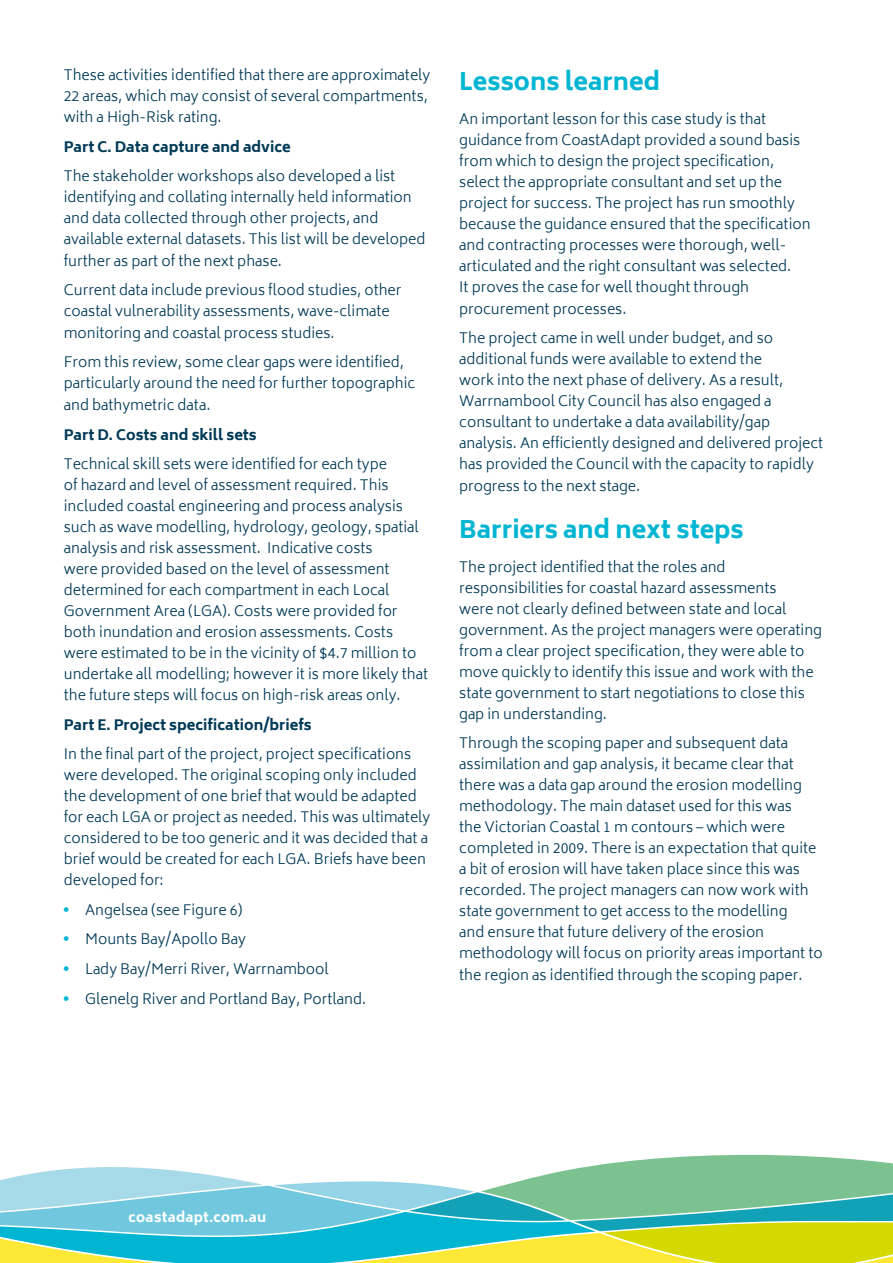
<style>
.page{position:relative;width:893px;height:1263px;background:#fff}
.page>*{position:absolute;margin:0;border:0;box-sizing:border-box;transform-origin:0 0}
.t1{font:800 24px "Biryani";color:#00b5d2}
.t2{font:300 14.25px/21px "Biryani";color:#003a57}
.t3{font:800 14.25px "Biryani";color:#003a57}
.t4{font:800 13.5px "Biryani";letter-spacing:.02em;color:#fff}
.s1{font-weight:800;color:#00b5d2}
</style>
<div class="page">
<svg style="left:0;top:1154px;width:893px;height:109px"></svg>
<p class="t2" style="left:64px;top:64px;width:368px">These activities identified that there are approximately<br>22 areas, which may consist of several compartments, with a High-Risk rating.</p>
<p class="t3" style="left:64px;top:138px;width:229px">Part C. Data capture and advice</p>
<p class="t2" style="left:64px;top:166px;width:363px">The stakeholder workshops also developed a list identifying and collating internally held information and data collected through other projects, and available external datasets. This list will be developed further as part of the next phase.</p>
<p class="t2" style="left:64px;top:280px;width:339px">Current data include previous flood studies, other coastal vulnerability assessments, wave-climate monitoring and coastal process studies.</p>
<p class="t2" style="left:64px;top:352px;width:353px">From this review, some clear gaps were identified, particularly around the need for further topographic and bathymetric data.</p>
<p class="t3" style="left:64px;top:426px;width:195px">Part D. Costs and skill sets</p>
<p class="t2" style="left:64px;top:454px;width:366px">Technical skill sets were identified for each type<br>of hazard and level of assessment required. This included coastal engineering and process analysis such as wave modelling, hydrology, geology, spatial analysis and risk assessment. Indicative costs<br>were provided based on the level of assessment determined for each compartment in each Local Government Area (LGA). Costs were provided for both inundation and erosion assessments. Costs were estimated to be in the vicinity of $4.7 million to undertake all modelling; however it is more likely that the future steps will focus on high-risk areas only.</p>
<p class="t3" style="left:64px;top:716px;width:249px">Part E. Project specification/briefs</p>
<p class="t2" style="left:64px;top:744px;width:368px">In the final part of the project, project specifications were developed. The original scoping only included the development of one brief that would be adapted for each LGA or project as needed. This was ultimately considered to be too generic and it was decided that a brief would be created for each LGA. Briefs have been developed for:</p>
<p class="t2" style="left:64px;top:899px;width:180px"><span class="s1">•</span> Angelsea (see Figure 6)</p>
<p class="t2" style="left:64px;top:929px;width:184px"><span class="s1">•</span> Mounts Bay/Apollo Bay</p>
<p class="t2" style="left:64px;top:958px;width:266px"><span class="s1">•</span> Lady Bay/Merri River, Warrnambool</p>
<p class="t2" style="left:64px;top:988px;width:304px"><span class="s1">•</span> Glenelg River and Portland Bay, Portland.</p>
<h1 class="t1" style="left:459px;top:68px;width:202px">Lessons learned</h1>
<p class="t2" style="left:459px;top:109px;width:353px">An important lesson for this case study is that guidance from CoastAdapt provided a sound basis from which to design the project specification, select the appropriate consultant and set up the project for success. The project has run smoothly because the guidance ensured that the specification and contracting processes were thorough, well&shy;articulated and the right consultant was selected.<br>It proves the case for well thought through procurement processes.</p>
<p class="t2" style="left:459px;top:328px;width:365px">The project came in well under budget, and so additional funds were available to extend the<br>work into the next phase of delivery. As a result, Warrnambool City Council has also engaged a consultant to undertake a data availability/gap analysis. An efficiently designed and delivered project has provided the Council with the capacity to rapidly progress to the next stage.</p>
<h1 class="t1" style="left:459px;top:516px;width:286px">Barriers and next steps</h1>
<p class="t2" style="left:459px;top:556px;width:364px">The project identified that the roles and responsibilities for coastal hazard assessments<br>were not clearly defined between state and local government. As the project managers were operating from a clear project specification, they were able to move quickly to identify this issue and work with the state government to start negotiations to close this gap in understanding.</p>
<p class="t2" style="left:459px;top:733px;width:365px">Through the scoping paper and subsequent data assimilation and gap analysis, it became clear that there was a data gap around the erosion modelling methodology. The main dataset used for this was<br>the Victorian Coastal 1 m contours – which were completed in 2009. There is an expectation that quite a bit of erosion will have taken place since this was recorded. The project managers can now work with state government to get access to the modelling<br>and ensure that future delivery of the erosion methodology will focus on priority areas important to the region as identified through the scoping paper.</p>
<p class="t4" style="left:129px;top:1209px;width:139px">coastadapt.com.au</p>
</div>
